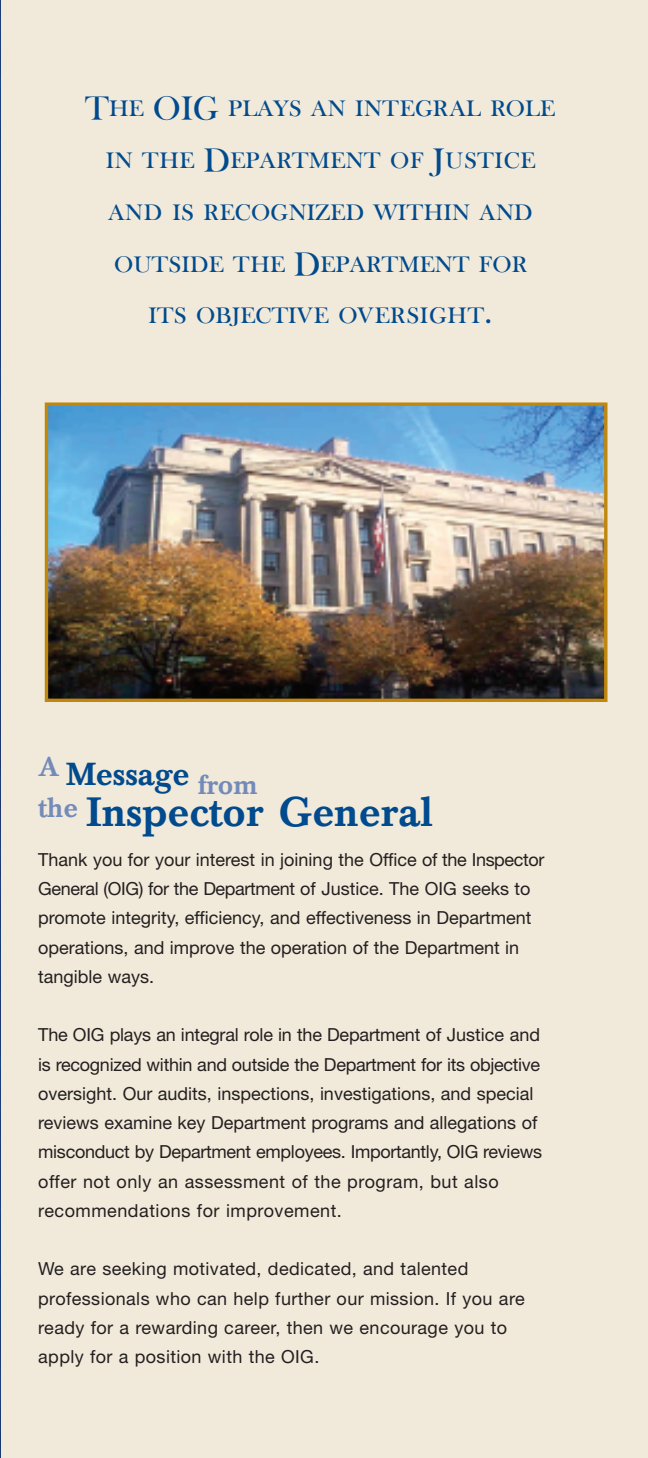
<style>
.page{position:relative;width:648px;height:1458px;background:#fff}
.page>*{position:absolute;margin:0;border:0;box-sizing:border-box;transform-origin:0 0}
.t1{font:500 40.5px "Baskerville BE";color:#004a8d}
.t2{font:500 31.5px "Baskerville BE";color:#004a8d}
.t3{font:29.25px/51.8px "Baskerville Old Fac DCD";letter-spacing:-.01em;color:#004a8d;text-align:center}
.t4{font:18px/29.2px "Helvetica Neue";color:#231f20}
.t5{font:18px/29.2px "Helvetica Neue";letter-spacing:.02em;color:#231f20}
</style>
<div class="page">
<hr style="left:0;top:0;width:1px;height:1458px;background:#004a8d">
<svg style="left:0;top:97px;width:1px;height:14px"></svg>
<img style="left:49px;top:406px;width:555px;height:292px">
<div style="left:45px;top:402px;width:563px;height:300px;border:3px solid #c1870c"></div>
<h3 class="t3" style="left:85px;top:83px;width:472px">The OIG plays an integral role in the Department of Justice and is recognized within and outside the Department for<br>its objective oversight.</h3>
<h2 class="t2" style="left:38px;top:763px;width:221px"><sup>A</sup> Message <sub>from</sub></h2>
<h1 class="t1" style="left:38px;top:797px;width:396px"><sup>the</sup> Inspector General</h1>
<p class="t4" style="left:38px;top:846px;width:508px">Thank you for your interest in joining the Office of the Inspector General (OIG) for the Department of Justice. The OIG seeks to promote integrity, efficiency, and effectiveness in Department operations, and improve the operation of the Department in tangible ways.</p>
<p class="t4" style="left:38px;top:1022px;width:505px">The OIG plays an integral role in the Department of Justice and is recognized within and outside the Department for its objective oversight. Our audits, inspections, investigations, and special reviews examine key Department programs and allegations of misconduct by Department employees. Importantly, OIG reviews offer not only an assessment of the program, but also recommendations for improvement.</p>
<p class="t5" style="left:38px;top:1256px;width:488px">We are seeking motivated, dedicated, and talented professionals who can help further our mission. If you are ready for a rewarding career, then we encourage you to apply for a position with the OIG.</p>
</div>
